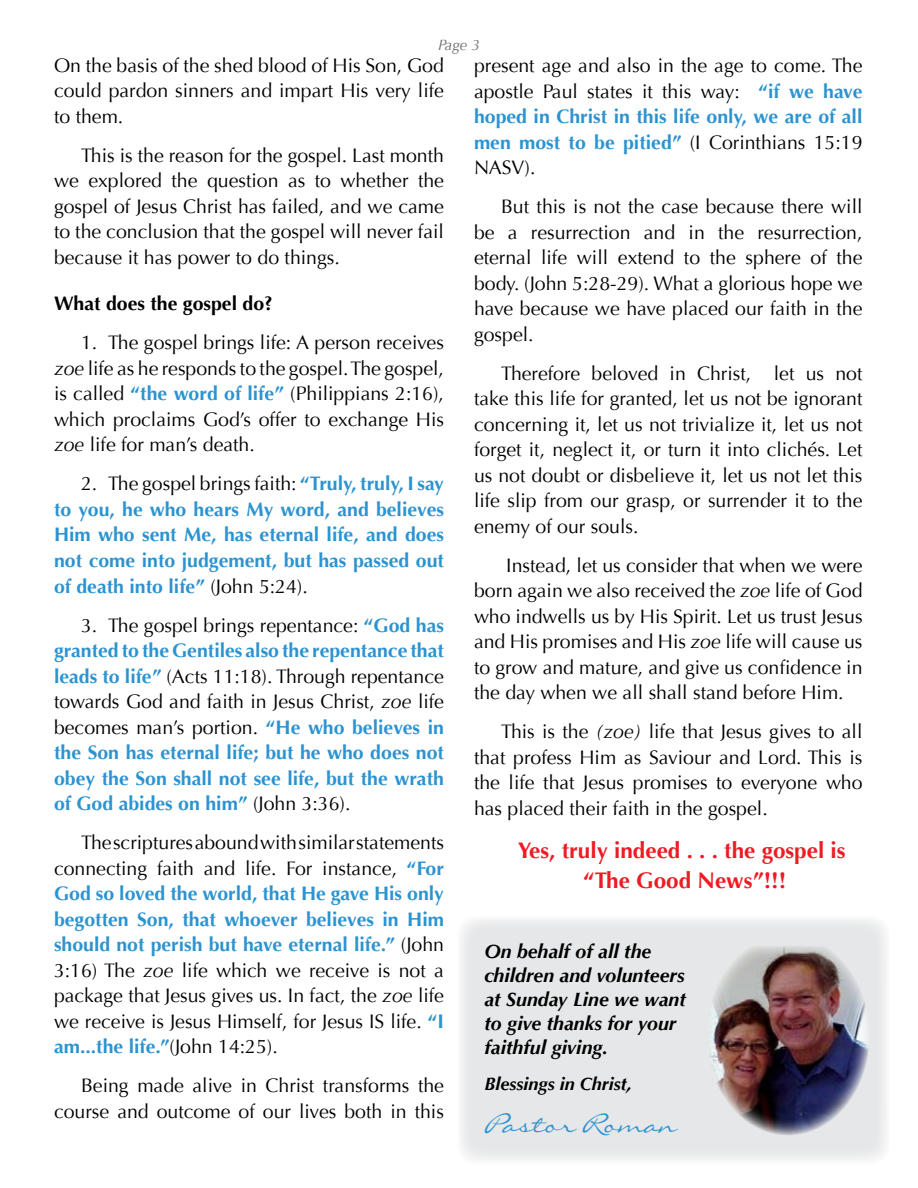
<style>
.page{position:relative;width:918px;height:1188px;background:#fff}
.page>*{position:absolute;margin:0;border:0;box-sizing:border-box;transform-origin:0 0}
.t1{font:24px "Liorah BT";color:#2c93d1}
.t2{font:700 22.5px/30px "Optima";color:#ed1c24;text-align:center}
.t3{font:19.5px/25.5px "Optima";color:#000;text-align:justify}
.t4{font:700 19.5px/25.5px "Optima";color:#2c93d1;text-align:justify}
.t5{font:italic 700 19.5px/24px "Optima";color:#000}
.t6{font:700 19.5px "Optima";color:#000}
.t7{font:italic 700 18px "Optima";color:#000}
.t8{font:italic 15px "Optima";color:#6b6c6f}
.s1{font-style:italic}
.s2{font-weight:700;color:#2c93d1}
.s3{font-weight:400;color:#000}
.s4{font-weight:400;font-style:italic;color:#000}
</style>
<div class="page">
<div style="left:458px;top:917px;width:432px;height:247px;background:#e6e7e8;border-radius:18px"></div>
<img style="left:709px;top:946px;width:160px;height:189px">
<p class="t8" style="left:438px;top:36px;width:43px">Page 3</p>
<p class="t3" style="left:54px;top:53px;width:391px">On the basis of the shed blood of His Son, God could pardon sinners and impart His very life to them.</p>
<p class="t3" style="left:54px;top:143px;width:392px;text-indent:27px">This is the reason for the gospel. Last month we explored the question as to whether the gospel of Jesus Christ has failed, and we came to the conclusion that the gospel will never fail because it has power to do things.</p>
<p class="t6" style="left:54px;top:293px;width:220px">What does the gospel do?</p>
<p class="t3" style="left:54px;top:330px;width:392px;text-indent:27px">1. The gospel brings life: A person receives <span class="s1">zoe</span> life as he responds to the gospel. The gospel, is called <span class="s2">“the word of life”</span> (Philippians 2:16), which proclaims God’s offer to exchange His <span class="s1">zoe</span> life for man’s death.</p>
<p class="t4" style="left:54px;top:471px;width:392px;text-indent:27px"><span class="s3">2. The gospel brings faith:</span> “Truly, truly, I say to you, he who hears My word, and believes Him who sent Me, has eternal life, and does not come into judgement, but has passed out of death into life” <span class="s3">(John 5:24).</span></p>
<p class="t4" style="left:54px;top:612px;width:392px;text-indent:27px"><span class="s3">3. The gospel brings repentance:</span> “God has granted to the Gentiles also the repentance that leads to life” <span class="s3">(Acts 11:18). Through repentance towards God and faith in Jesus Christ,</span> <span class="s4">zoe</span> <span class="s3">life becomes man’s portion.</span> “He who believes in the Son has eternal life; but he who does not obey the Son shall not see life, but the wrath of God abides on him” <span class="s3">(John 3:36).</span></p>
<p class="t3" style="left:54px;top:830px;width:392px;text-indent:27px">The scriptures abound with similar statements connecting faith and life. For instance, <span class="s2">“For God so loved the world, that He gave His only begotten Son, that whoever believes in Him should not perish but have eternal life.”</span> (John 3:16) The <span class="s1">zoe</span> life which we receive is not a package that Jesus gives us. In fact, the <span class="s1">zoe</span> life we receive is Jesus Himself, for Jesus IS life. <span class="s2">“I am...the life.”</span>(John 14:25).</p>
<p class="t3" style="left:54px;top:1073px;width:391px;text-align:right">Being made alive in Christ transforms the course and outcome of our lives both in this</p>
<p class="t3" style="left:474px;top:53px;width:390px">present age and also in the age to come. The apostle Paul states it this way: <span class="s2">“if we have hoped in Christ in this life only, we are of all men most to be pitied”</span> (I Corinthians 15:19<br>NASV).</p>
<p class="t3" style="left:474px;top:194px;width:390px;text-indent:27px">But this is not the case because there will be a resurrection and in the resurrection, eternal life will extend to the sphere of the body. (John 5:28-29). What a glorious hope we have because we have placed our faith in the gospel.</p>
<p class="t3" style="left:474px;top:361px;width:390px;text-indent:27px">Therefore beloved in Christ, let us not take this life for granted, let us not be ignorant concerning it, let us not trivialize it, let us not forget it, neglect it, or turn it into clichés. Let us not doubt or disbelieve it, let us not let this life slip from our grasp, or surrender it to the enemy of our souls.</p>
<p class="t3" style="left:474px;top:553px;width:390px;text-indent:32px">Instead, let us consider that when we were born again we also received the <span class="s1">zoe</span> life of God who indwells us by His Spirit. Let us trust Jesus and His promises and His <span class="s1">zoe</span> life will cause us to grow and mature, and give us confidence in the day when we all shall stand before Him.</p>
<p class="t3" style="left:474px;top:719px;width:390px;text-indent:27px">This is the <span class="s1">(zoe)</span> life that Jesus gives to all that profess Him as Saviour and Lord. This is the life that Jesus promises to everyone who has placed their faith in the gospel.</p>
<p class="t2" style="left:518px;top:836px;width:329px">Yes, truly indeed . . . the gospel is “The Good News”!!!</p>
<p class="t5" style="left:484px;top:940px;width:203px">On behalf of all the children and volunteers at Sunday Line we want to give thanks for your faithful giving.</p>
<p class="t7" style="left:484px;top:1073px;width:149px">Blessings in Christ,</p>
<p class="t1" style="left:484px;top:1110px;width:194px">Pastor Roman</p>
</div>
